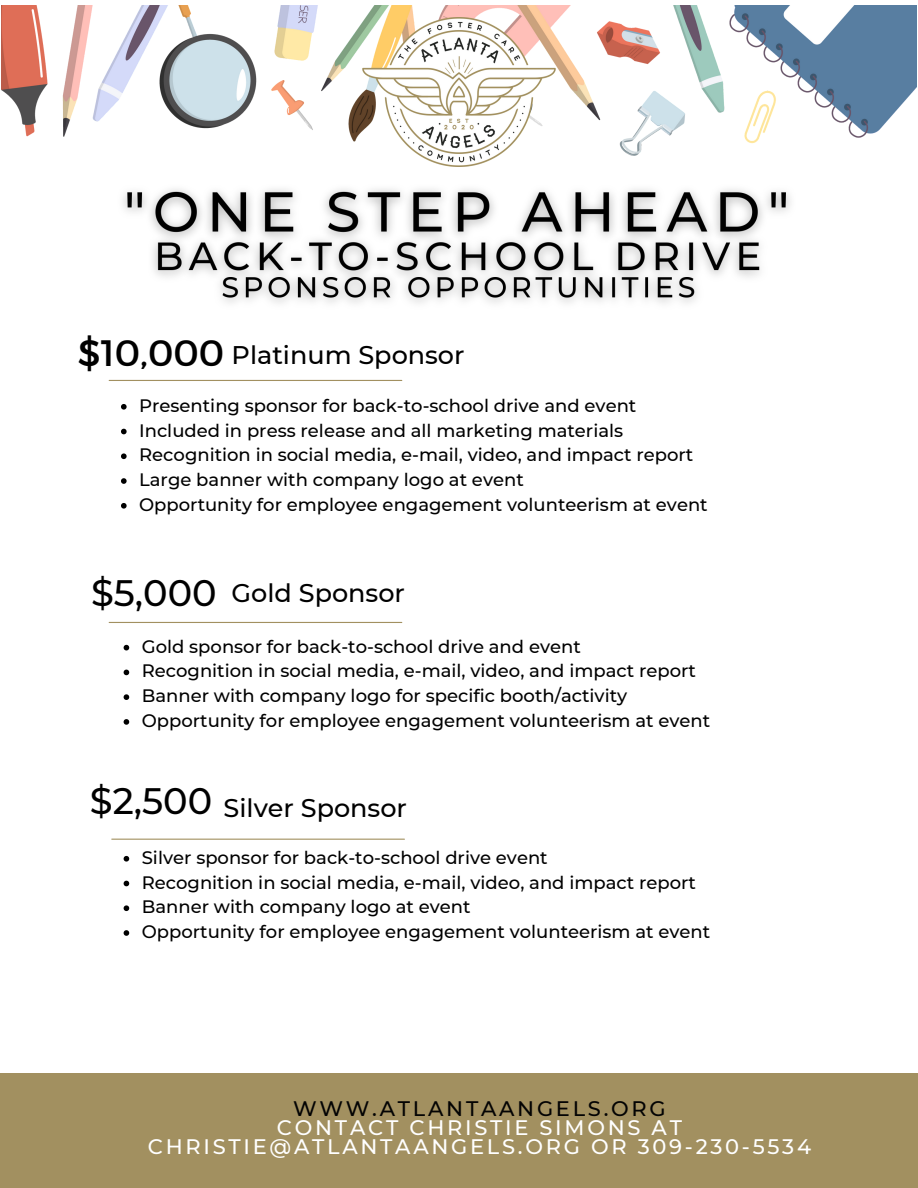
<style>
.page{position:relative;width:918px;height:1188px;background:#fff}
.page>*{position:absolute;margin:0;border:0;box-sizing:border-box;transform-origin:0 0}
.t1{font:500 36.75px "Montserrat";color:#000}
.t2{font:36.75px "Montserrat";color:#000}
.t3{font:500 25.5px "Montserrat";color:#000}
.t4{font:500 21px/19.2px "Montserrat";letter-spacing:.13em;color:#fff;text-align:center}
.t5{font:500 18px "Montserrat";color:#000}
.s1{color:#030303}
</style>
<div class="page">
<img style="left:2px;top:5px;width:914px;height:162px">
<img style="left:362px;top:18px;width:194px;height:148px">
<hr style="left:109px;top:380px;width:293px;height:1px;background:#a29060">
<hr style="left:109px;top:622px;width:293px;height:1px;background:#a29060">
<hr style="left:112px;top:839px;width:292px;height:1px;background:#a29060">
<div style="left:0;top:1073px;width:918px;height:115px;background:#a29060"></div>
<img style="left:123px;top:189px;width:668px;height:114px">
<svg style="left:121px;top:404px;width:6px;height:6px"></svg>
<svg style="left:121px;top:429px;width:6px;height:5px"></svg>
<svg style="left:121px;top:453px;width:6px;height:6px"></svg>
<svg style="left:121px;top:478px;width:6px;height:6px"></svg>
<svg style="left:121px;top:503px;width:6px;height:6px"></svg>
<svg style="left:124px;top:645px;width:5px;height:5px"></svg>
<svg style="left:124px;top:670px;width:5px;height:5px"></svg>
<svg style="left:124px;top:694px;width:5px;height:6px"></svg>
<svg style="left:124px;top:719px;width:5px;height:6px"></svg>
<svg style="left:124px;top:856px;width:5px;height:6px"></svg>
<svg style="left:124px;top:881px;width:5px;height:5px"></svg>
<svg style="left:124px;top:905px;width:5px;height:6px"></svg>
<svg style="left:124px;top:930px;width:5px;height:6px"></svg>
<p class="t2" style="left:78px;top:329px;width:148px">$10,000</p>
<h2 class="t3" style="left:232px;top:340px;width:234px">Platinum Sponsor</h2>
<h4 class="t5" style="left:139px;top:394px;width:499px">Presenting sponsor for back-to-school drive and event</h4>
<p class="t5" style="left:139px;top:419px;width:486px">Included in press release and all marketing materials</p>
<p class="t5" style="left:139px;top:444px;width:556px">Recognition in social media, e-mail, video, and impact report</p>
<p class="t5" style="left:139px;top:469px;width:386px">Large banner with company logo at event</p>
<p class="t5" style="left:139px;top:493px;width:570px">Opportunity for employee engagement volunteerism at event</p>
<p class="t1" style="left:91px;top:570px;width:127px">$5,000</p>
<h1 class="t3" style="left:232px;top:578px;width:175px">Gold Sponsor</h1>
<h4 class="t5" style="left:142px;top:635px;width:441px">Gold sponsor for back-to-school drive and event</h4>
<p class="t5" style="left:142px;top:660px;width:556px">Recognition in social media, e-mail, video, and impact report</p>
<p class="t5" style="left:142px;top:685px;width:487px">Banner with company logo for specific booth/activity</p>
<p class="t5" style="left:142px;top:710px;width:570px">Opportunity for employee engagement volunteerism at event</p>
<p class="t1" style="left:90px;top:778px;width:124px">$2,500</p>
<h1 class="t3" style="left:224px;top:792px;width:185px">Silver Sponsor</h1>
<p class="t5" style="left:142px;top:846px;width:407px">Silver sponsor for back-to-school drive event</p>
<p class="t5" style="left:142px;top:871px;width:556px">Recognition in social media, e-mail, video, and impact report</p>
<p class="t5" style="left:142px;top:896px;width:330px">Banner with company logo at event</p>
<p class="t5" style="left:142px;top:921px;width:570px">Opportunity for employee engagement volunteerism at event</p>
<h4 class="t4" style="left:148px;top:1099px;width:665px"><span class="s1">WWW.ATLANTAANGELS.ORG<br></span>CONTACT CHRISTIE SIMONS AT<br>CHRISTIE@ATLANTAANGELS.ORG OR 309-230-5534</h4>
</div>
